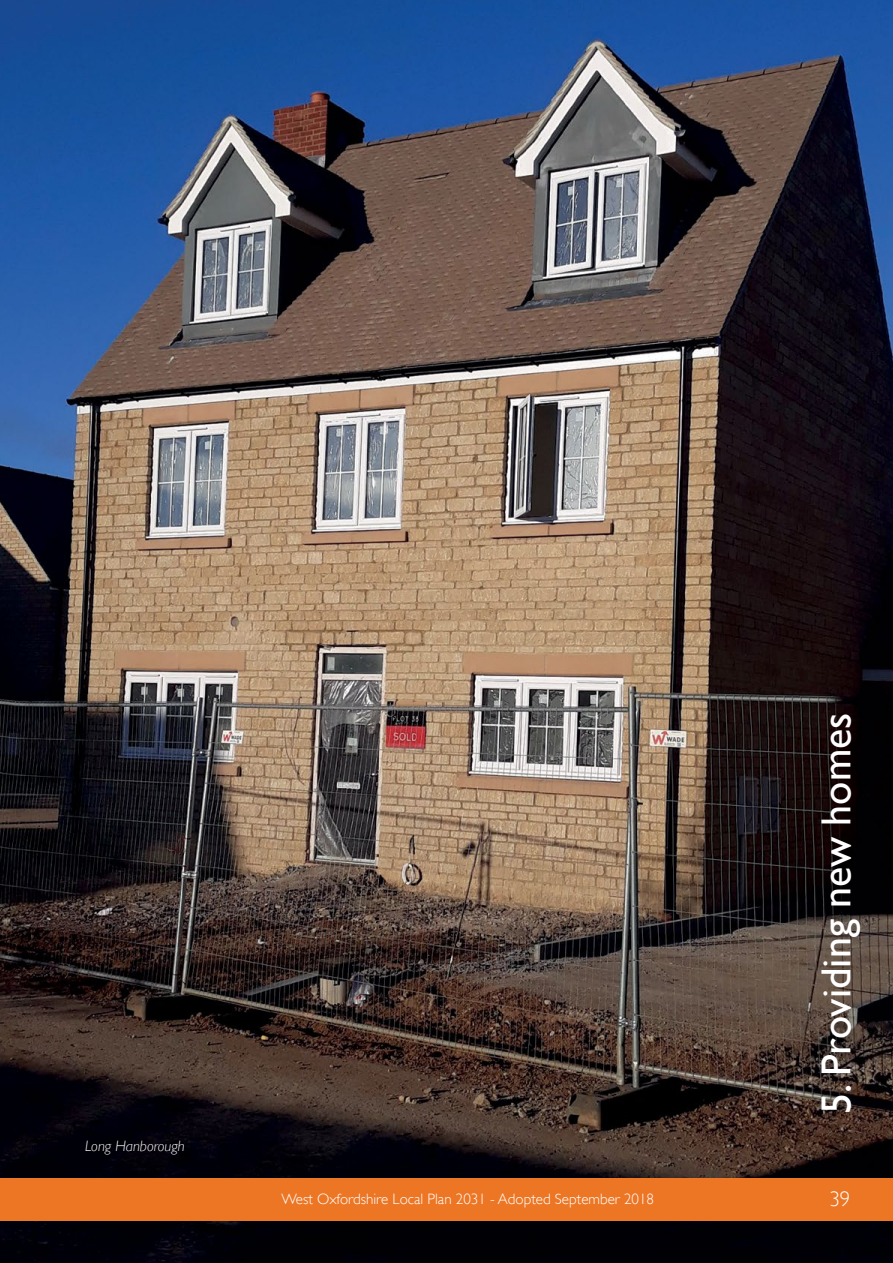
<style>
.page{position:relative;width:893px;height:1263px;background:#fff}
.page>*{position:absolute;margin:0;border:0;box-sizing:border-box;transform-origin:0 0}
.t1{font:42px "Gill Sans";color:#fff}
.t2{font:300 21px "Gill Sans";color:#fff}
.t3{font:300 15px "Gill Sans";color:#fff}
.t4{font:italic 300 15px "Gill Sans";color:#fff}
</style>
<div class="page">
<img style="left:0;top:0;width:893px;height:1263px">
<div style="left:0;top:1178px;width:893px;height:42px;background:#ed7625"></div>
<p class="t4" style="left:85px;top:1137px;width:101px">Long Hanborough</p>
<h1 class="t1" style="left:812px;top:1114px;width:403px;rotate:-90deg">5. Providing new homes</h1>
<p class="t3" style="left:281px;top:1190px;width:374px">West Oxfordshire Local Plan 2031 - Adopted September 2018</p>
<h2 class="t2" style="left:829px;top:1187px;width:22px">39</h2>
</div>
